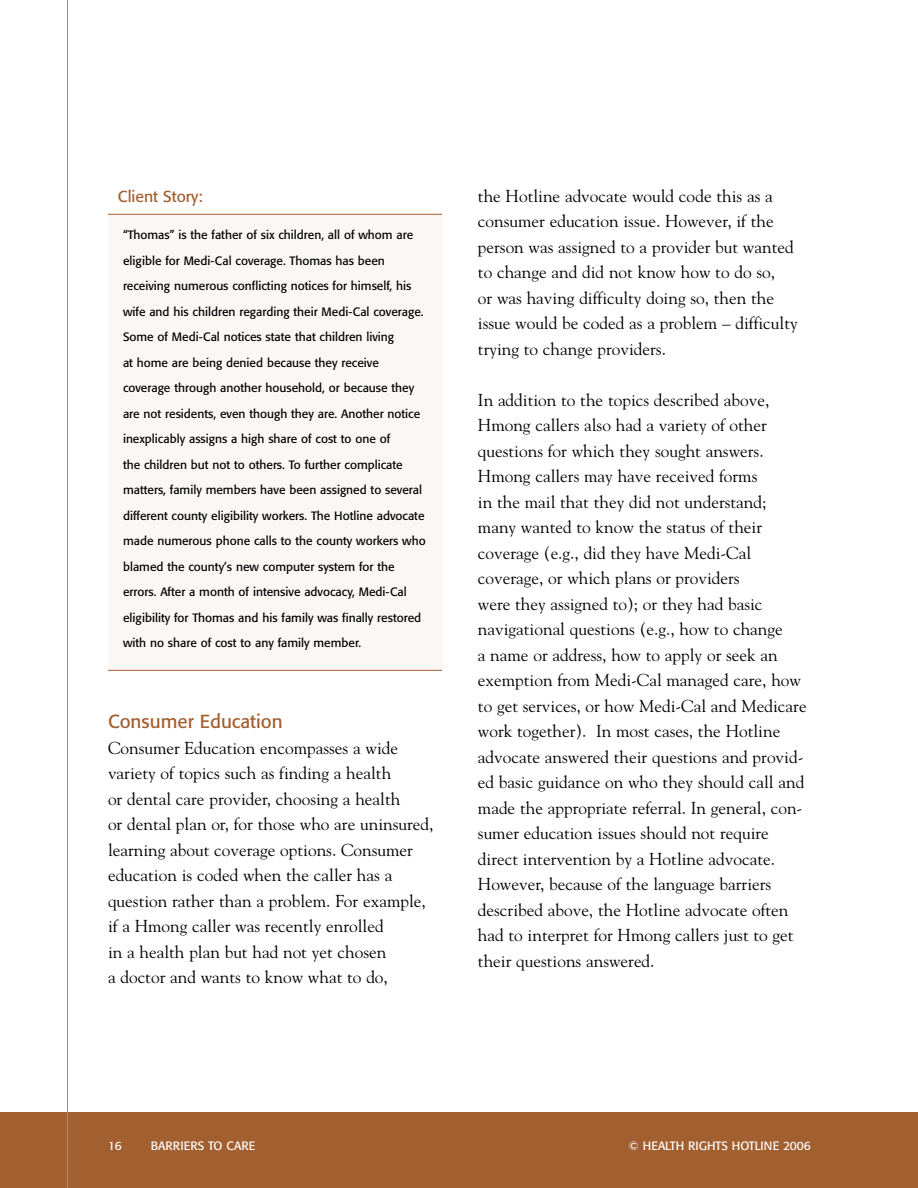
<style>
.page{position:relative;width:918px;height:1188px;background:#fff}
.page>*{position:absolute;margin:0;border:0;box-sizing:border-box;transform-origin:0 0}
.t1{font:18.75px "Formata";color:#a25f2f}
.t2{font:17.25px/25.5px "Goudy";color:#000}
.t3{font:15.75px "Formata";color:#a25f2f}
.t4{font:12px/25.5px "Formata";color:#000}
.t5{font:12px "Formata";color:#fff}
.t6{font:12px "Formata";letter-spacing:.02em;color:#fff}
</style>
<div class="page">
<div style="left:0;top:1112px;width:918px;height:76px;background:#a25f2f"></div>
<hr style="left:67px;top:0;width:1px;height:1188px;background:#b98763">
<div style="left:108px;top:214px;width:334px;height:456px;background:#faf7f5"></div>
<hr style="left:108px;top:214px;width:334px;height:1px;background:#a25f2f">
<hr style="left:108px;top:670px;width:334px;height:1px;background:#a25f2f">
<p class="t3" style="left:118px;top:189px;width:86px">Client Story:</p>
<p class="t4" style="left:123px;top:223px;width:304px">“Thomas” is the father of six children, all of whom are eligible for Medi-Cal coverage. Thomas has been receiving numerous conflicting notices for himself, his wife and his children regarding their Medi-Cal coverage.<br>Some of Medi-Cal notices state that children living<br>at home are being denied because they receive coverage through another household, or because they are not residents, even though they are. Another notice inexplicably assigns a high share of cost to one of<br>the children but not to others. To further complicate matters, family members have been assigned to several different county eligibility workers. The Hotline advocate made numerous phone calls to the county workers who blamed the county’s new computer system for the errors. After a month of intensive advocacy, Medi-Cal eligibility for Thomas and his family was finally restored with no share of cost to any family member.</p>
<p class="t1" style="left:108px;top:714px;width:176px">Consumer Education</p>
<p class="t2" style="left:108px;top:735px;width:327px">Consumer Education encompasses a wide variety of topics such as finding a health<br>or dental care provider, choosing a health<br>or dental plan or, for those who are uninsured, learning about coverage options. Consumer education is coded when the caller has a question rather than a problem. For example, if a Hmong caller was recently enrolled<br>in a health plan but had not yet chosen<br>a doctor and wants to know what to do,</p>
<p class="t2" style="left:478px;top:183px;width:321px">the Hotline advocate would code this as a consumer education issue. However, if the person was assigned to a provider but wanted to change and did not know how to do so,<br>or was having difficulty doing so, then the issue would be coded as a problem – difficulty trying to change providers.</p>
<p class="t2" style="left:478px;top:387px;width:330px">In addition to the topics described above, Hmong callers also had a variety of other questions for which they sought answers.<br>Hmong callers may have received forms<br>in the mail that they did not understand; many wanted to know the status of their coverage (e.g., did they have Medi-Cal coverage, or which plans or providers<br>were they assigned to); or they had basic navigational questions (e.g., how to change<br>a name or address, how to apply or seek an exemption from Medi-Cal managed care, how to get services, or how Medi-Cal and Medicare work together). In most cases, the Hotline advocate answered their questions and provid&shy;ed basic guidance on who they should call and made the appropriate referral. In general, con&shy;sumer education issues should not require direct intervention by a Hotline advocate.<br>However, because of the language barriers described above, the Hotline advocate often had to interpret for Hmong callers just to get their questions answered.</p>
<p class="t5" style="left:108px;top:1141px;width:15px">16</p>
<p class="t6" style="left:151px;top:1141px;width:106px">BARRIERS TO CARE</p>
<p class="t5" style="left:629px;top:1141px;width:183px">© HEALTH RIGHTS HOTLINE 2006</p>
</div>
